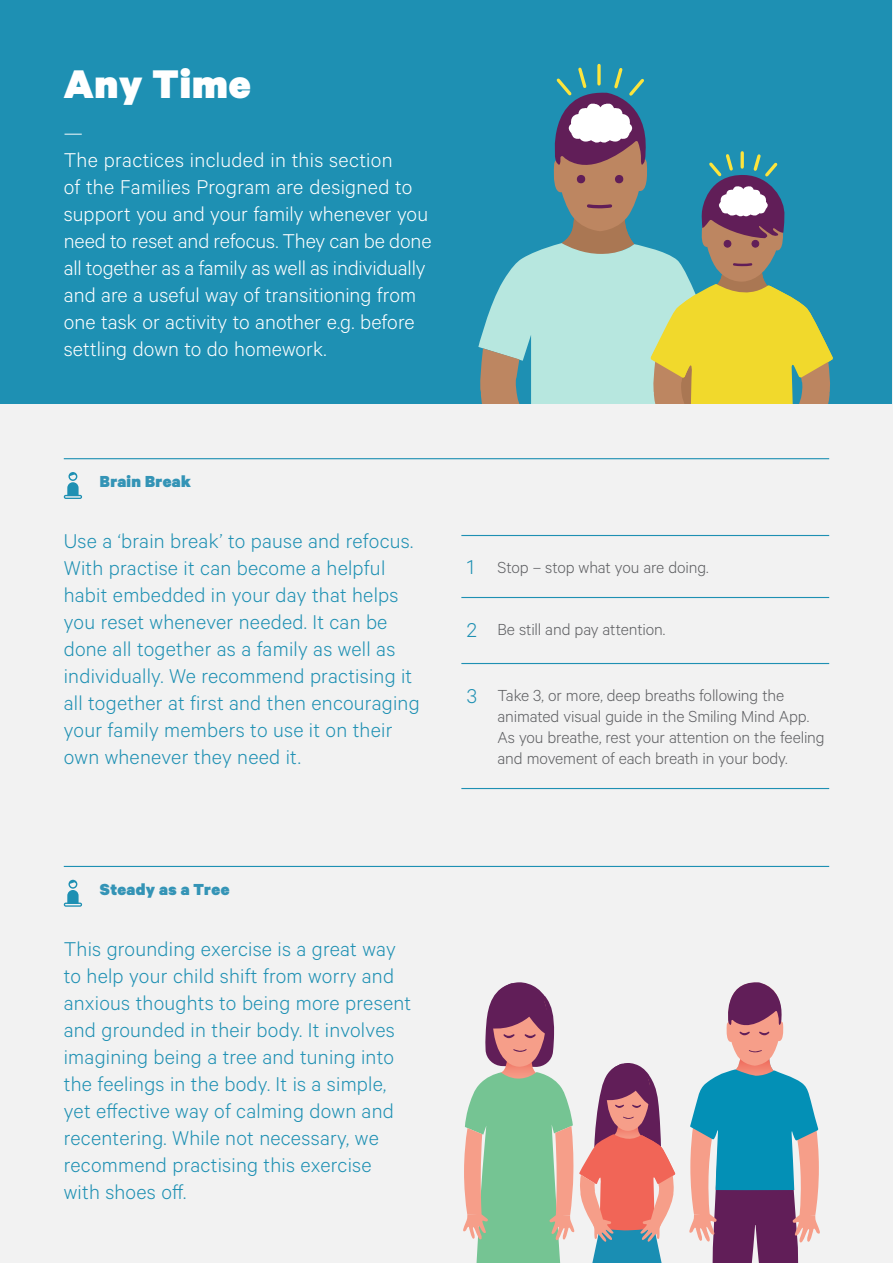
<style>
.page{position:relative;width:893px;height:1263px;background:#f2f2f2}
.page>*{position:absolute;margin:0;border:0;box-sizing:border-box;transform-origin:0 0}
.t1{font:900 45px "Calibre";letter-spacing:.02em;color:#fff}
.t2{font:300 22.5px/27px "Calibre";letter-spacing:.01em;color:#1e90b3}
.t3{font:300 22.5px/27px "Calibre";color:#fff}
.t4{font:300 18px/21px "Calibre";letter-spacing:-.005em;color:#5e5f62}
.t5{font:900 18px "Calibre";letter-spacing:.02em;color:#3494b6}
.s1{font-size:22.5px;color:#1e90b3}
</style>
<div class="page">
<div style="left:1px;top:1px;width:891px;height:403px;background:#1e90b3"></div>
<hr style="left:64px;top:458px;width:765px;height:1px;background:#1e90b3">
<hr style="left:64px;top:866px;width:765px;height:1px;background:#1e90b3">
<svg style="left:64px;top:472px;width:18px;height:27px"></svg>
<svg style="left:64px;top:880px;width:18px;height:27px"></svg>
<svg style="left:478px;top:65px;width:355px;height:339px"></svg>
<hr style="left:461px;top:535px;width:368px;height:1px;background:#1e90b3">
<hr style="left:461px;top:597px;width:368px;height:1px;background:#1e90b3">
<hr style="left:461px;top:663px;width:368px;height:1px;background:#1e90b3">
<hr style="left:461px;top:788px;width:368px;height:1px;background:#1e90b3">
<svg style="left:689px;top:982px;width:131px;height:281px"></svg>
<svg style="left:463px;top:982px;width:212px;height:281px"></svg>
<h1 class="t1" style="left:64px;top:55px;width:188px">Any Time</h1>
<p class="t3" style="left:64px;top:118px;width:369px">—<br>The practices included in this section<br>of the Families Program are designed to support you and your family whenever you need to reset and refocus. They can be done all together as a family as well as individually and are a useful way of transitioning from one task or activity to another e.g. before settling down to do homework.</p>
<p class="t5" style="left:100px;top:470px;width:93px">Brain Break</p>
<p class="t2" style="left:64px;top:527px;width:357px">Use a ‘brain break’ to pause and refocus.<br>With practise it can become a helpful habit embedded in your day that helps you reset whenever needed. It can be done all together as a family as well as individually. We recommend practising it all together at first and then encouraging your family members to use it on their own whenever they need it.</p>
<p class="t5" style="left:100px;top:878px;width:131px">Steady as a Tree</p>
<p class="t2" style="left:64px;top:935px;width:349px">This grounding exercise is a great way to help your child shift from worry and anxious thoughts to being more present and grounded in their body. It involves imagining being a tree and tuning into the feelings in the body. It is a simple, yet effective way of calming down and recentering. While not necessary, we recommend practising this exercise with shoes off.</p>
<p class="t4" style="left:467px;top:556px;width:243px"><span class="s1">1</span> Stop – stop what you are doing.</p>
<p class="t2" style="left:467px;top:616px;width:11px">2</p>
<p class="t2" style="left:467px;top:681px;width:12px">3</p>
<p class="t4" style="left:497px;top:618px;width:169px">Be still and pay attention.</p>
<p class="t4" style="left:497px;top:684px;width:329px">Take 3, or more, deep breaths following the animated visual guide in the Smiling Mind App.<br>As you breathe, rest your attention on the feeling and movement of each breath in your body.</p>
</div>
